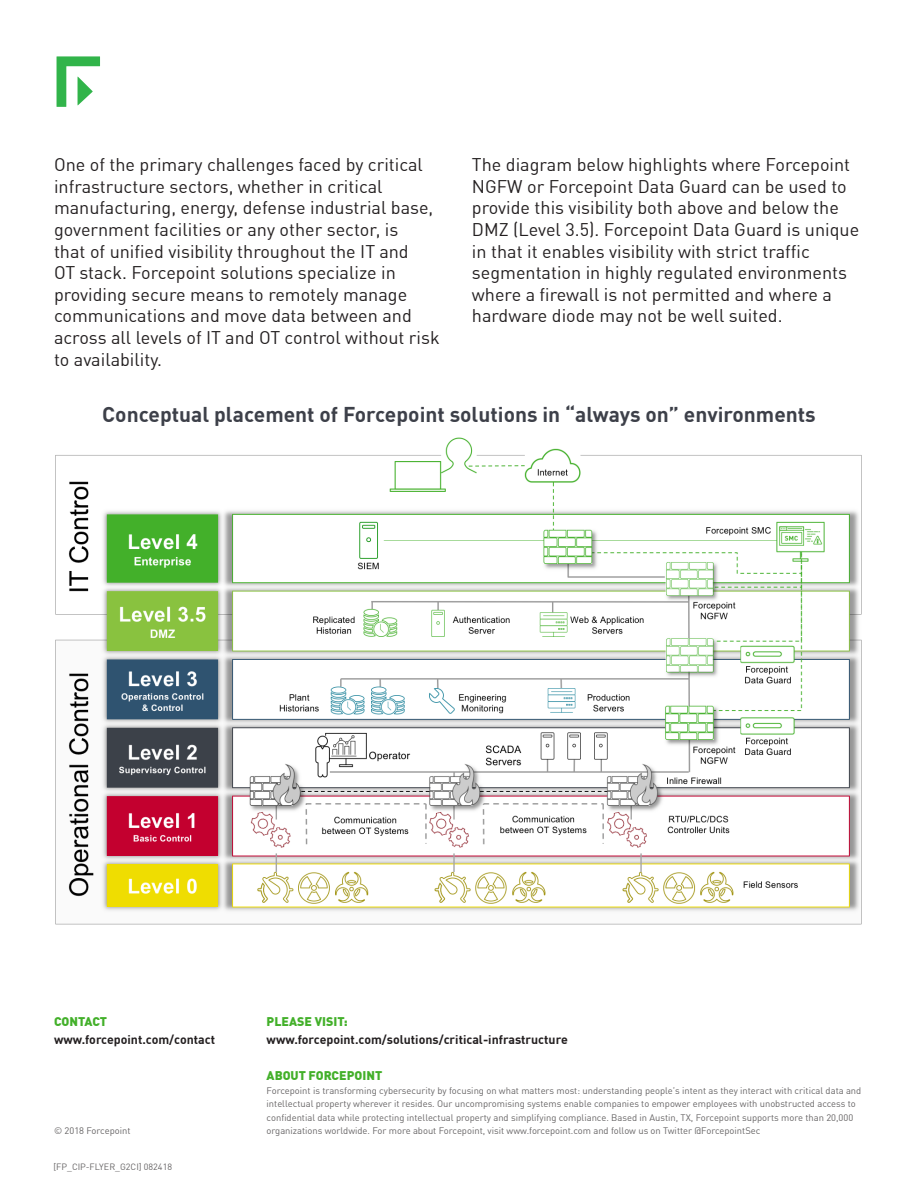
<style>
.page{position:relative;width:918px;height:1188px;background:#fff}
.page>*{position:absolute;margin:0;border:0;box-sizing:border-box;transform-origin:0 0}
.t1{font:700 21px "DIN Offc Pro";color:#3d4049}
.t2{font:18px/21.6px "DIN Offc Pro";color:#231f20}
.Body_Copy{font:700 12.3px "DIN Offc Pro";color:#231f20}
.Text_Header_Green{font:900 12.3px "DIN Offc Pro";color:#43b02a}
.Smaller_Info_Text{font:9.3px/13.5px "DIN Offc Pro";color:#666465}
.Smaller_Info_Text-2{font:9px "DIN Offc Pro";color:#666465}
</style>
<div class="page">
<svg style="left:57px;top:56px;width:43px;height:51px"></svg>
<img style="left:55px;top:437px;width:807px;height:488px">
<p class="t2" style="left:54px;top:153px;width:387px">One of the primary challenges faced by critical infrastructure sectors, whether in critical manufacturing, energy, defense industrial base, government facilities or any other sector, is<br>that of unified visibility throughout the IT and<br>OT stack. Forcepoint solutions specialize in providing secure means to remotely manage communications and move data between and across all levels of IT and OT control without risk to availability.</p>
<p class="t2" style="left:472px;top:153px;width:389px">The diagram below highlights where Forcepoint NGFW or Forcepoint Data Guard can be used to provide this visibility both above and below the DMZ (Level 3.5). Forcepoint Data Guard is unique in that it enables visibility with strict traffic segmentation in highly regulated environments where a firewall is not permitted and where a hardware diode may not be well suited.</p>
<p class="t1" style="left:102px;top:398px;width:715px">Conceptual placement of Forcepoint solutions in “always on” environments</p>
<p class="Text_Header_Green" style="left:54px;top:1012px;width:55px">CONTACT</p>
<p class="Body_Copy" style="left:54px;top:1030px;width:163px">www.forcepoint.com/contact</p>
<p class="Smaller_Info_Text" style="left:54px;top:1123px;width:78px">© 2018 Forcepoint</p>
<p class="Smaller_Info_Text-2" style="left:54px;top:1160px;width:120px">[FP_CIP-FLYER_G2CI] 082418</p>
<p class="Text_Header_Green" style="left:267px;top:1012px;width:83px">PLEASE VISIT:</p>
<p class="Body_Copy" style="left:267px;top:1030px;width:303px">www.forcepoint.com/solutions/critical-infrastructure</p>
<p class="Text_Header_Green" style="left:267px;top:1066px;width:117px">ABOUT FORCEPOINT</p>
<p class="Smaller_Info_Text" style="left:267px;top:1083px;width:596px">Forcepoint is transforming cybersecurity by focusing on what matters most: understanding people’s intent as they interact with critical data and intellectual property wherever it resides. Our uncompromising systems enable companies to empower employees with unobstructed access to confidential data while protecting intellectual property and simplifying compliance. Based in Austin, TX, Forcepoint supports more than 20,000 organizations worldwide. For more about Forcepoint, visit www.forcepoint.com and follow us on Twitter @ForcepointSec</p>
</div>
